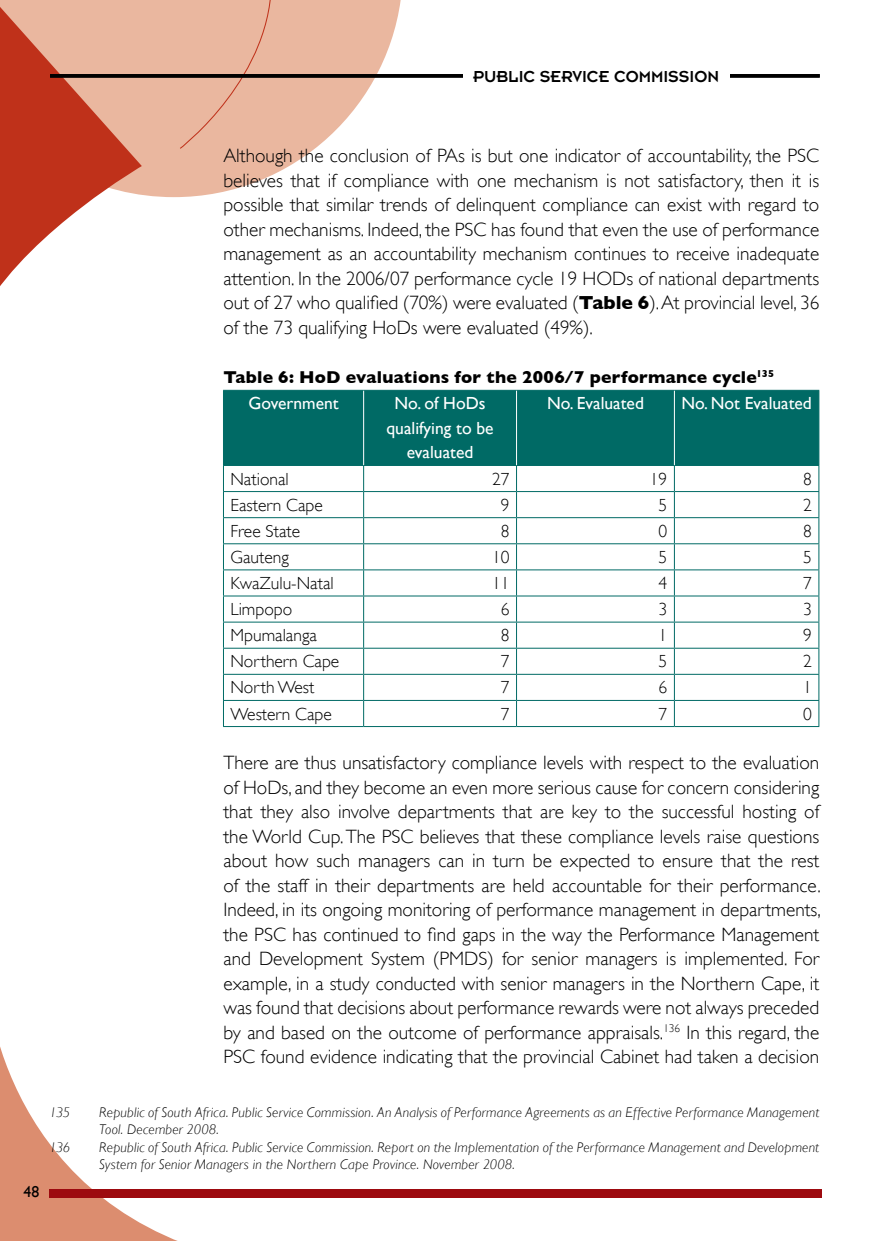
<style>
.page{position:relative;width:869px;height:1241px;background:#fff}
.page>*{position:absolute;margin:0;border:0;box-sizing:border-box;transform-origin:0 0}
.t1{font:300 19.25px/24.5px "Gill Sans";color:#000;text-align:justify}
.t2{font:300 17.5px "Gill Sans";color:#000}
.t3{font:700 17.5px/26.6px "Gill Sans";letter-spacing:.015em;color:#000}
.t4{font:17.5px/24.5px "Gill Sans";color:#fff;text-align:center}
.t5{font:17.5px "Insignia";color:#000}
.t6{font:15.75px "Gill Sans";color:#000}
.t7{font:italic 300 14px/17.5px "Gill Sans";letter-spacing:.015em;color:#000}
.s1{font-weight:700}
.s2{font-weight:400;color:#fff}
</style>
<div class="page">
<svg style="left:142px;top:0;width:259px;height:197px;fill:#eab79f"></svg>
<svg style="left:0;top:1047px;width:223px;height:193px"></svg>
<div style="left:49px;top:1188px;width:772px;height:9px;background:#9d0a0f"></div>
<div style="left:179px;top:0;width:96px;height:149px;background:#eab79f"></div>
<svg style="left:0;top:0;width:142px;height:286px"></svg>
<svg style="left:50px;top:74px;width:769px;height:4px;background:#0a0808"></svg>
<div style="left:462px;top:67px;width:267px;height:21px;background:#fff"></div>
<div style="left:224px;top:391px;width:594px;height:74px;background:#006a65"></div>
<hr style="left:223px;top:491px;width:140px;height:1px;background:#006a65">
<hr style="left:363px;top:491px;width:153px;height:1px;background:#006a65">
<hr style="left:516px;top:491px;width:158px;height:1px;background:#006a65">
<hr style="left:674px;top:491px;width:145px;height:1px;background:#006a65">
<hr style="left:223px;top:517px;width:140px;height:1px;background:#006a65">
<hr style="left:363px;top:517px;width:153px;height:1px;background:#006a65">
<hr style="left:516px;top:517px;width:158px;height:1px;background:#006a65">
<hr style="left:674px;top:517px;width:145px;height:1px;background:#006a65">
<hr style="left:223px;top:543px;width:140px;height:1px;background:#006a65">
<hr style="left:363px;top:543px;width:153px;height:1px;background:#006a65">
<hr style="left:516px;top:543px;width:158px;height:1px;background:#006a65">
<hr style="left:674px;top:543px;width:145px;height:1px;background:#006a65">
<hr style="left:223px;top:569px;width:140px;height:1px;background:#006a65">
<hr style="left:363px;top:569px;width:153px;height:1px;background:#006a65">
<hr style="left:516px;top:569px;width:158px;height:1px;background:#006a65">
<hr style="left:674px;top:569px;width:145px;height:1px;background:#006a65">
<hr style="left:223px;top:595px;width:140px;height:1px;background:#006a65">
<hr style="left:363px;top:595px;width:153px;height:1px;background:#006a65">
<hr style="left:516px;top:595px;width:158px;height:1px;background:#006a65">
<hr style="left:674px;top:595px;width:145px;height:1px;background:#006a65">
<hr style="left:223px;top:621px;width:140px;height:1px;background:#006a65">
<hr style="left:363px;top:621px;width:153px;height:1px;background:#006a65">
<hr style="left:516px;top:621px;width:158px;height:1px;background:#006a65">
<hr style="left:674px;top:621px;width:145px;height:1px;background:#006a65">
<hr style="left:223px;top:647px;width:140px;height:1px;background:#006a65">
<hr style="left:363px;top:647px;width:153px;height:1px;background:#006a65">
<hr style="left:516px;top:647px;width:158px;height:1px;background:#006a65">
<hr style="left:674px;top:647px;width:145px;height:1px;background:#006a65">
<hr style="left:223px;top:673px;width:140px;height:1px;background:#006a65">
<hr style="left:363px;top:673px;width:153px;height:1px;background:#006a65">
<hr style="left:516px;top:673px;width:158px;height:1px;background:#006a65">
<hr style="left:674px;top:673px;width:145px;height:1px;background:#006a65">
<hr style="left:223px;top:700px;width:140px;height:1px;background:#006a65">
<svg style="left:223px;top:466px;width:1px;height:260px"></svg>
<hr style="left:363px;top:700px;width:153px;height:1px;background:#006a65">
<svg style="left:363px;top:466px;width:1px;height:260px"></svg>
<hr style="left:516px;top:700px;width:158px;height:1px;background:#006a65">
<svg style="left:516px;top:466px;width:1px;height:260px"></svg>
<hr style="left:674px;top:700px;width:145px;height:1px;background:#006a65">
<svg style="left:673px;top:466px;width:1px;height:260px"></svg>
<svg style="left:818px;top:466px;width:1px;height:260px"></svg>
<hr style="left:223px;top:726px;width:140px;height:1px;background:#006a65">
<hr style="left:363px;top:726px;width:153px;height:1px;background:#006a65">
<hr style="left:516px;top:726px;width:158px;height:1px;background:#006a65">
<hr style="left:674px;top:726px;width:145px;height:1px;background:#006a65">
<hr style="left:223px;top:390px;width:140px;height:1px;background:#006a65">
<hr style="left:223px;top:390px;width:1px;height:75px;background:#006a65">
<hr style="left:363px;top:390px;width:153px;height:1px;background:#006a65">
<hr style="left:516px;top:390px;width:158px;height:1px;background:#006a65">
<hr style="left:674px;top:390px;width:145px;height:1px;background:#006a65">
<hr style="left:818px;top:390px;width:1px;height:75px;background:#006a65">
<hr style="left:223px;top:465px;width:140px;height:1px;background:#006a65">
<hr style="left:363px;top:465px;width:153px;height:1px;background:#006a65">
<hr style="left:516px;top:465px;width:158px;height:1px;background:#006a65">
<hr style="left:674px;top:465px;width:145px;height:1px;background:#006a65">
<hr style="left:363px;top:390px;width:1px;height:75px;background:#fff">
<hr style="left:516px;top:390px;width:1px;height:75px;background:#fff">
<hr style="left:673px;top:390px;width:1px;height:75px;background:#fff">
<p class="t5" style="left:473px;top:67px;width:247px">PUBLIC SERVICE COMMISSION</p>
<p class="t1" style="left:223px;top:143px;width:597px">Although the conclusion of PAs is but one indicator of accountability, the PSC believes that if compliance with one mechanism is not satisfactory, then it is possible that similar trends of delinquent compliance can exist with regard to other mechanisms. Indeed, the PSC has found that even the use of performance management as an accountability mechanism continues to receive inadequate attention. In the 2006/07 performance cycle 19 HODs of national departments out of 27 who qualified (70%) were evaluated (<span class="s1">Table 6</span>). At provincial level, 36 of the 73 qualifying HoDs were evaluated (49%).</p>
<p class="t3" style="left:248px;top:363px;width:527px;text-indent:-25px">Table 6: HoD evaluations for the 2006/7 performance cycle<sup>135<br></sup><span class="s2">Government</span></p>
<p class="t4" style="left:386px;top:391px;width:109px">No. of HoDs qualifying to be evaluated</p>
<p class="t4" style="left:546px;top:391px;width:98px">No. Evaluated</p>
<p class="t4" style="left:681px;top:391px;width:132px">No. Not Evaluated</p>
<p class="t2" style="left:230px;top:468px;width:60px">National</p>
<p class="t2" style="left:492px;top:468px;width:19px">27</p>
<p class="t2" style="left:649px;top:468px;width:19px">19</p>
<p class="t2" style="left:802px;top:468px;width:10px">8</p>
<p class="t2" style="left:230px;top:494px;width:94px">Eastern Cape</p>
<p class="t2" style="left:500px;top:494px;width:10px">9</p>
<p class="t2" style="left:658px;top:494px;width:10px">5</p>
<p class="t2" style="left:802px;top:494px;width:10px">2</p>
<p class="t2" style="left:230px;top:520px;width:71px">Free State</p>
<p class="t2" style="left:500px;top:520px;width:10px">8</p>
<p class="t2" style="left:658px;top:520px;width:10px">0</p>
<p class="t2" style="left:802px;top:520px;width:10px">8</p>
<p class="t2" style="left:230px;top:546px;width:60px">Gauteng</p>
<p class="t2" style="left:492px;top:546px;width:19px">10</p>
<p class="t2" style="left:658px;top:546px;width:10px">5</p>
<p class="t2" style="left:802px;top:546px;width:10px">5</p>
<p class="t2" style="left:230px;top:573px;width:105px">KwaZulu-Natal</p>
<p class="t2" style="left:492px;top:573px;width:19px">11</p>
<p class="t2" style="left:658px;top:573px;width:10px">4</p>
<p class="t2" style="left:802px;top:573px;width:10px">7</p>
<p class="t2" style="left:230px;top:599px;width:63px">Limpopo</p>
<p class="t2" style="left:500px;top:599px;width:10px">6</p>
<p class="t2" style="left:658px;top:599px;width:10px">3</p>
<p class="t2" style="left:802px;top:599px;width:10px">3</p>
<p class="t2" style="left:230px;top:625px;width:88px">Mpumalanga</p>
<p class="t2" style="left:500px;top:625px;width:10px">8</p>
<p class="t2" style="left:658px;top:625px;width:10px">1</p>
<p class="t2" style="left:802px;top:625px;width:10px">9</p>
<p class="t2" style="left:230px;top:651px;width:110px">Northern Cape</p>
<p class="t2" style="left:500px;top:651px;width:10px">7</p>
<p class="t2" style="left:658px;top:651px;width:10px">5</p>
<p class="t2" style="left:802px;top:651px;width:10px">2</p>
<p class="t2" style="left:230px;top:677px;width:85px">North West</p>
<p class="t2" style="left:500px;top:677px;width:10px">7</p>
<p class="t2" style="left:658px;top:677px;width:10px">6</p>
<p class="t2" style="left:802px;top:677px;width:10px">1</p>
<p class="t2" style="left:230px;top:703px;width:103px">Western Cape</p>
<p class="t2" style="left:500px;top:703px;width:10px">7</p>
<p class="t2" style="left:658px;top:703px;width:10px">7</p>
<p class="t2" style="left:802px;top:703px;width:10px">0</p>
<p class="t1" style="left:223px;top:750px;width:598px">There are thus unsatisfactory compliance levels with respect to the evaluation of HoDs, and they become an even more serious cause for concern considering that they also involve departments that are key to the successful hosting of the World Cup. The PSC believes that these compliance levels raise questions about how such managers can in turn be expected to ensure that the rest of the staff in their departments are held accountable for their performance.<br>Indeed, in its ongoing monitoring of performance management in departments, the PSC has continued to find gaps in the way the Performance Management and Development System (PMDS) for senior managers is implemented. For example, in a study conducted with senior managers in the Northern Cape, it was found that decisions about performance rewards were not always preceded by and based on the outcome of performance appraisals.<sup>136</sup> In this regard, the PSC found evidence indicating that the provincial Cabinet had taken a decision</p>
<p class="t6" style="left:24px;top:1182px;width:9px">48</p>
<p class="t7" style="left:50px;top:1102px;width:22px">135</p>
<p class="t7" style="left:99px;top:1102px;width:721px">Republic of South Africa. Public Service Commission. An Analysis of Performance Agreements as an Effective Performance Management<br>Tool. December 2008.</p>
<p class="t7" style="left:50px;top:1137px;width:22px">136</p>
<p class="t7" style="left:99px;top:1137px;width:721px">Republic of South Africa. Public Service Commission. Report on the Implementation of the Performance Management and Development<br>System for Senior Managers in the Northern Cape Province. November 2008.</p>
</div>
